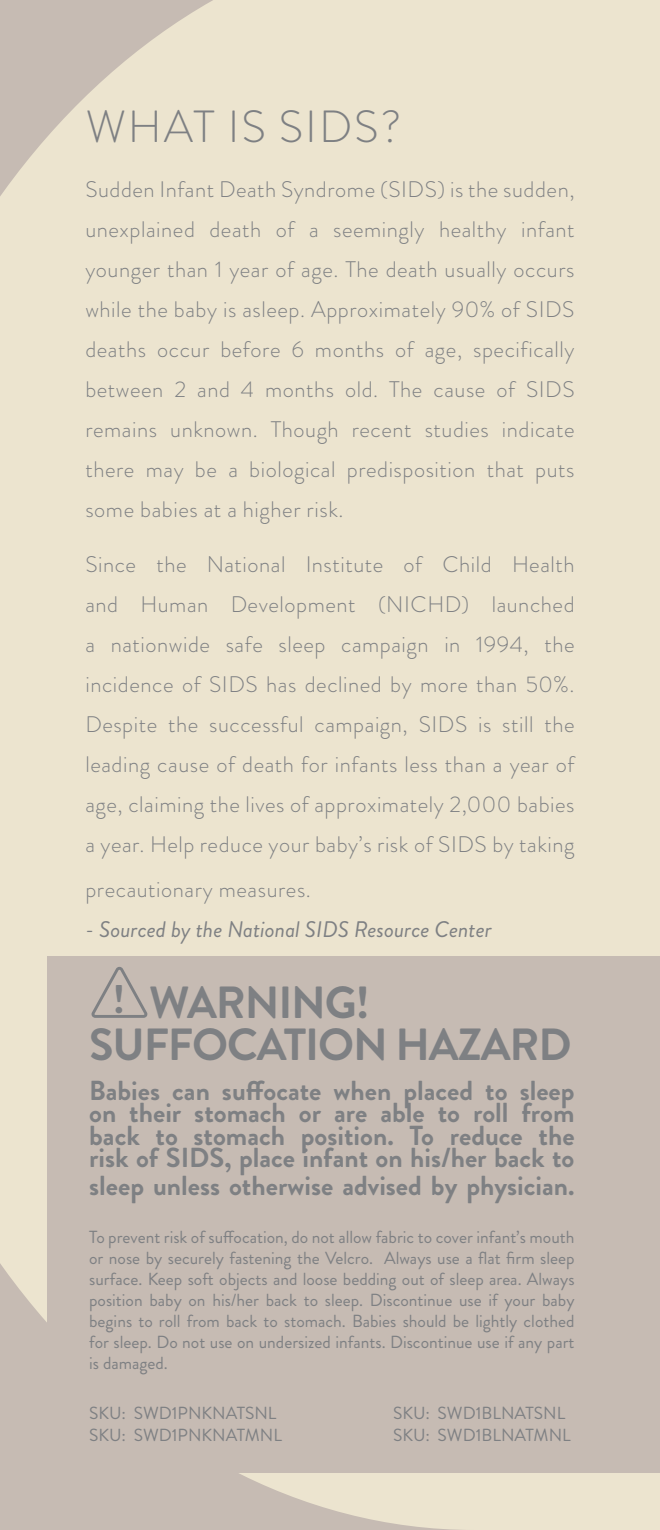
<style>
.page{position:relative;width:660px;height:1530px;background:#ece4cf}
.page>*{position:absolute;margin:0;border:0;box-sizing:border-box;transform-origin:0 0}
.t1{font:700 45px "Brandon Grotesque";letter-spacing:-.025em;color:#7e8083}
.t2{font:300 45px "Brandon Grotesque";letter-spacing:.045em;color:#7e8083}
.t3{font:700 40px "Brandon Grotesque";color:#7e8083}
.t4{font:700 27.5px/22.5px "Brandon Grotesque";color:#7e8083;text-align:justify}
.t5{font:300 22.5px/40px "Brandon Grotesque";letter-spacing:.025em;color:#7e8083;text-align:justify}
.t6{font:italic 22.5px "Brandon Grotesque";color:#7e8083}
.t7{font:17.5px/21px "Brandon Grotesque";color:#7e8083;text-align:justify}
</style>
<div class="page">
<div style="left:47px;top:956px;width:613px;height:517px;background:#c6bbb3"></div>
<svg style="left:91px;top:967px;width:57px;height:51px"></svg>
<p class="t2" style="left:86px;top:95px;width:317px">WHAT IS SIDS?</p>
<p class="t5" style="left:85px;top:169px;width:491px">Sudden Infant Death Syndrome (SIDS) is the sudden, unexplained death of a seemingly healthy infant younger than 1 year of age. The death usually occurs while the baby is asleep. Approximately 90% of SIDS deaths occur before 6 months of age, specifically between 2 and 4 months old. The cause of SIDS remains unknown. Though recent studies indicate there may be a biological predisposition that puts some babies at a higher risk.</p>
<p class="t5" style="left:85px;top:544px;width:491px">Since the National Institute of Child Health and Human Development (NICHD) launched a nationwide safe sleep campaign in 1994, the incidence of SIDS has declined by more than 50%.<br>Despite the successful campaign, SIDS is still the leading cause of death for infants less than a year of age, claiming the lives of approximately 2,000 babies a year. Help reduce your baby’s risk of SIDS by taking</p>
<p class="t5" style="left:85px;top:869px;width:227px">precautionary measures.</p>
<p class="t6" style="left:85px;top:913px;width:408px">- Sourced by the National SIDS Resource Center</p>
<p class="t3" style="left:113px;top:972px;width:14px">!</p>
<p class="t1" style="left:89px;top:1013px;width:484px">SUFFOCATION HAZARD</p>
<p class="t1" style="left:149px;top:971px;width:222px">WARNING!</p>
<p class="t4" style="left:89px;top:1080px;width:487px">Babies can suffocate when placed to sleep on their stomach or are able to roll from back to stomach position. To reduce the risk of SIDS, place infant on his/her back to</p>
<p class="t4" style="left:89px;top:1175px;width:487px">sleep unless otherwise advised by physician.</p>
<p class="t7" style="left:89px;top:1227px;width:487px">To prevent risk of suffocation, do not allow fabric to cover infant’s mouth or nose by securely fastening the Velcro. Always use a flat firm sleep surface. Keep soft objects and loose bedding out of sleep area. Always position baby on his/her back to sleep. Discontinue use if your baby begins to roll from back to stomach. Babies should be lightly clothed for sleep. Do not use on undersized infants. Discontinue use if any part is damaged.</p>
<p class="t7" style="left:89px;top:1403px;width:189px">SKU: SWD1PNKNATSNL</p>
<p class="t7" style="left:89px;top:1425px;width:194px">SKU: SWD1PNKNATMNL</p>
<p class="t7" style="left:393px;top:1403px;width:174px">SKU: SWD1BLNATSNL</p>
<p class="t7" style="left:393px;top:1425px;width:179px">SKU: SWD1BLNATMNL</p>
</div>
